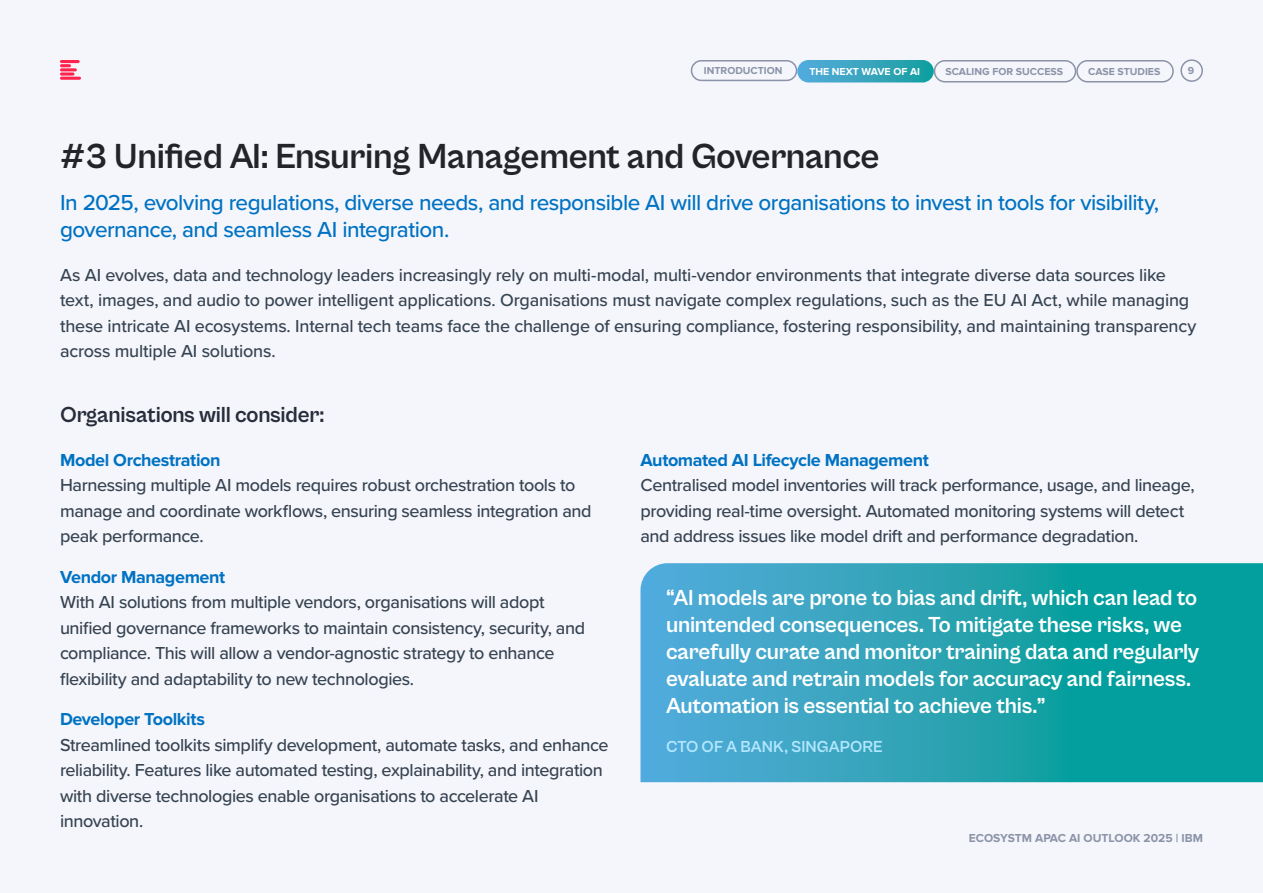
<style>
.page{position:relative;width:1263px;height:893px;background:#f5f6fb}
.page>*{position:absolute;margin:0;border:0;box-sizing:border-box;transform-origin:0 0}
.t1{font:700 36px "Cabinet Grotesk";letter-spacing:-.01em;color:#222429}
.t2{font:700 22.5px/27px "Cabinet Grotesk";letter-spacing:-.015em;color:#fff}
.t3{font:500 22.5px/27px "Proxima Nova";letter-spacing:-.025em;color:#0072c3}
.t4{font:700 22.5px "Cabinet Grotesk";letter-spacing:-.01em;color:#282d3c}
.t5{font:500 18px/25.5px "Proxima Nova";letter-spacing:-.02em;color:#364351}
.t6{font:700 18px "Proxima Nova";letter-spacing:-.02em;color:#0072c3}
.t7{font:700 16.5px "Cabinet Grotesk";letter-spacing:.005em;color:#b3e7ff}
.t8{font:700 12px "Proxima Nova";color:#8b93a8}
.t9{font:700 10.5px "Proxima Nova";color:#8b93a8}
.t10{font:700 10.5px "Proxima Nova";color:#fff}
</style>
<div class="page">
<svg style="left:60px;top:72px;width:14px;height:4px"></svg>
<hr style="left:60px;top:68px;width:17px;height:3px;background:#ff234d;border-radius:2px">
<svg style="left:60px;top:64px;width:11px;height:3px"></svg>
<hr style="left:60px;top:77px;width:21px;height:3px;background:#ff234d;border-radius:2px">
<hr style="left:60px;top:60px;width:20px;height:3px;background:#ff234d;border-radius:2px">
<div style="left:1180px;top:59px;width:23px;height:23px;border:2px solid #8b93a8;border-radius:50%"></div>
<svg style="left:640px;top:563px;width:623px;height:219px;background:#25a3b4"></svg>
<div style="left:691px;top:60px;width:106px;height:21px;border:2px solid #8b93a8;border-radius:10px"></div>
<div style="left:934px;top:60px;width:142px;height:23px;border:2px solid #8b93a8;border-radius:10px"></div>
<div style="left:1076px;top:60px;width:98px;height:23px;border:2px solid #8b93a8;border-radius:10px"></div>
<div style="left:798px;top:61px;width:135px;height:21px;background:linear-gradient(to right,#57abdd,#159f9f);border-radius:10px"></div>
<div style="left:797px;top:60px;width:137px;height:23px;border:2px solid #fff;border-radius:10px"></div>
<p class="t9" style="left:704px;top:65px;width:80px">INTRODUCTION</p>
<p class="t10" style="left:809px;top:65px;width:112px">THE NEXT WAVE OF AI</p>
<p class="t9" style="left:945px;top:65px;width:119px">SCALING FOR SUCCESS</p>
<p class="t9" style="left:1088px;top:65px;width:74px">CASE STUDIES</p>
<p class="t9" style="left:1188px;top:65px;width:8px">9</p>
<h1 class="t1" style="left:60px;top:137px;width:821px">#3 Unified AI: Ensuring Management and Governance</h1>
<p class="t3" style="left:60px;top:188px;width:1101px">In 2025, evolving regulations, diverse needs, and responsible AI will drive organisations to invest in tools for visibility, governance, and seamless AI integration.</p>
<p class="t5" style="left:60px;top:261px;width:1138px">As AI evolves, data and technology leaders increasingly rely on multi-modal, multi-vendor environments that integrate diverse data sources like text, images, and audio to power intelligent applications. Organisations must navigate complex regulations, such as the EU AI Act, while managing these intricate AI ecosystems. Internal tech teams face the challenge of ensuring compliance, fostering responsibility, and maintaining transparency across multiple AI solutions.</p>
<p class="t4" style="left:60px;top:402px;width:266px">Organisations will consider:</p>
<p class="t6" style="left:60px;top:449px;width:162px">Model Orchestration</p>
<p class="t5" style="left:60px;top:472px;width:533px">Harnessing multiple AI models requires robust orchestration tools to manage and coordinate workflows, ensuring seamless integration and peak performance.</p>
<p class="t6" style="left:60px;top:566px;width:167px">Vendor Management</p>
<p class="t5" style="left:60px;top:589px;width:527px">With AI solutions from multiple vendors, organisations will adopt unified governance frameworks to maintain consistency, security, and compliance. This will allow a vendor-agnostic strategy to enhance flexibility and adaptability to new technologies.</p>
<p class="t6" style="left:60px;top:709px;width:146px">Developer Toolkits</p>
<p class="t5" style="left:60px;top:731px;width:550px">Streamlined toolkits simplify development, automate tasks, and enhance reliability. Features like automated testing, explainability, and integration with diverse technologies enable organisations to accelerate AI innovation.</p>
<p class="t6" style="left:640px;top:450px;width:290px">Automated AI Lifecycle Management</p>
<p class="t5" style="left:640px;top:472px;width:556px">Centralised model inventories will track performance, usage, and lineage, providing real-time oversight. Automated monitoring systems will detect and address issues like model drift and performance degradation.</p>
<p class="t2" style="left:666px;top:584px;width:535px">“AI models are prone to bias and drift, which can lead to unintended consequences. To mitigate these risks, we carefully curate and monitor training data and regularly evaluate and retrain models for accuracy and fairness.<br>Automation is essential to achieve this.”</p>
<p class="t7" style="left:666px;top:737px;width:218px">CTO OF A BANK, SINGAPORE</p>
<p class="t8" style="left:969px;top:831px;width:236px">ECOSYSTM APAC AI OUTLOOK 2025 | IBM</p>
</div>
